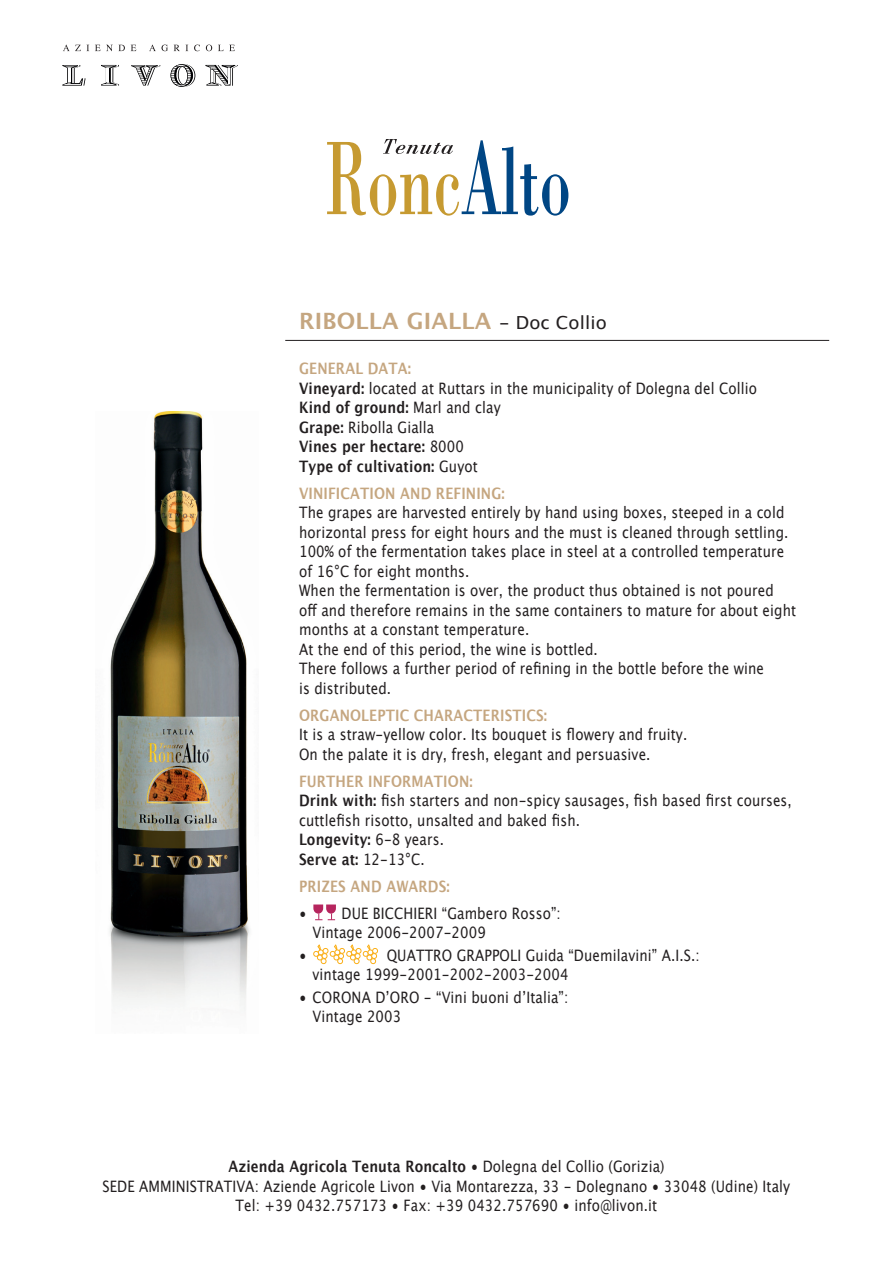
<style>
.page{position:relative;width:893px;height:1263px;background:#fff}
.page>*{position:absolute;margin:0;border:0;box-sizing:border-box;transform-origin:0 0}
.t1{font:700 22.5px "Lucida Grande";letter-spacing:.01em;color:#c5a680}
.t2{font:15.75px/19.5px "Lucida Grande";letter-spacing:.01em;color:#231f20;scale:.85 1}
.t3{font:700 15.75px "Lucida Grande";letter-spacing:.01em;color:#c5a680;scale:.85 1}
.s1{font-weight:400;font-size:18px;color:#231f20}
.s2{font-weight:700;color:#c5a680}
.s3{font-weight:700}
</style>
<div class="page">
<hr style="left:285px;top:340px;width:544px;height:1px;background:#231f20">
<svg style="left:62px;top:65px;width:24px;height:21px"></svg>
<svg style="left:101px;top:65px;width:18px;height:21px"></svg>
<svg style="left:131px;top:65px;width:29px;height:21px"></svg>
<svg style="left:170px;top:64px;width:25px;height:23px"></svg>
<svg style="left:205px;top:65px;width:33px;height:21px"></svg>
<svg style="left:63px;top:45px;width:26px;height:6px"></svg>
<svg style="left:95px;top:45px;width:30px;height:6px"></svg>
<svg style="left:131px;top:45px;width:5px;height:6px"></svg>
<svg style="left:149px;top:45px;width:19px;height:6px"></svg>
<svg style="left:174px;top:45px;width:14px;height:6px"></svg>
<svg style="left:194px;top:45px;width:6px;height:6px"></svg>
<svg style="left:206px;top:45px;width:6px;height:6px"></svg>
<svg style="left:218px;top:45px;width:17px;height:6px"></svg>
<svg style="left:313px;top:945px;width:65px;height:19px"></svg>
<svg style="left:327px;top:139px;width:241px;height:77px"></svg>
<svg style="left:313px;top:904px;width:23px;height:16px"></svg>
<img style="left:110px;top:925px;width:140px;height:86px">
<img style="left:109px;top:411px;width:139px;height:526px">
<h1 class="t1" style="left:299px;top:308px;width:309px">RIBOLLA GIALLA <span class="s1">- Doc Collio</span></h1>
<p class="t2" style="left:299px;top:359px;width:540px"><span class="s2">GENERAL DATA:<br></span><span class="s3">Vineyard:</span> located at Ruttars in the municipality of Dolegna del Collio<br><span class="s3">Kind of ground:</span> Marl and clay<br><span class="s3">Grape:</span> Ribolla Gialla<br><span class="s3">Vines per hectare:</span> 8000<br><span class="s3">Type of cultivation:</span> Guyot</p>
<p class="t3" style="left:299px;top:484px;width:243px">VINIFICATION AND REFINING:</p>
<p class="t2" style="left:299px;top:503px;width:586px">The grapes are harvested entirely by hand using boxes, steeped in a cold horizontal press for eight hours and the must is cleaned through settling.<br>100% of the fermentation takes place in steel at a controlled temperature of 16°C for eight months.<br>When the fermentation is over, the product thus obtained is not poured<br>off and therefore remains in the same containers to mature for about eight months at a constant temperature.<br>At the end of this period, the wine is bottled.<br>There follows a further period of refining in the bottle before the wine<br>is distributed.</p>
<p class="t3" style="left:299px;top:706px;width:293px">ORGANOLEPTIC CHARACTERISTICS:</p>
<p class="t2" style="left:299px;top:725px;width:458px">It is a straw-yellow color. Its bouquet is flowery and fruity.<br>On the palate it is dry, fresh, elegant and persuasive.</p>
<p class="t2" style="left:299px;top:771px;width:581px"><span class="s2">FURTHER INFORMATION:<br></span><span class="s3">Drink with:</span> fish starters and non-spicy sausages, fish based first courses, cuttlefish risotto, unsalted and baked fish.<br><span class="s3">Longevity:</span> 6-8 years.<br><span class="s3">Serve at:</span> 12-13°C.</p>
<p class="t3" style="left:299px;top:877px;width:179px">PRIZES AND AWARDS:</p>
<p class="t2" style="left:313px;top:903px;width:293px;text-indent:-13px">• DUE BICCHIERI “Gambero Rosso”:<br>Vintage 2006-2007-2009</p>
<p class="t2" style="left:299px;top:945px;width:10px">•</p>
<p class="t2" style="left:313px;top:945px;width:457px;text-indent:74px">QUATTRO GRAPPOLI Guida “Duemilavini” A.I.S.: vintage 1999-2001-2002-2003-2004</p>
<p class="t2" style="left:313px;top:987px;width:302px;text-indent:-13px">• CORONA D’ORO - “Vini buoni d’Italia”:<br>Vintage 2003</p>
<p class="t2" style="left:103px;top:1157px;width:811px;text-align:center"><span class="s3">Azienda Agricola Tenuta Roncalto</span> • Dolegna del Collio (Gorizia)<br>SEDE AMMINISTRATIVA: Aziende Agricole Livon • Via Montarezza, 33 - Dolegnano • 33048 (Udine) Italy<br>Tel: +39 0432.757173 • Fax: +39 0432.757690 • info@livon.it</p>
</div>
